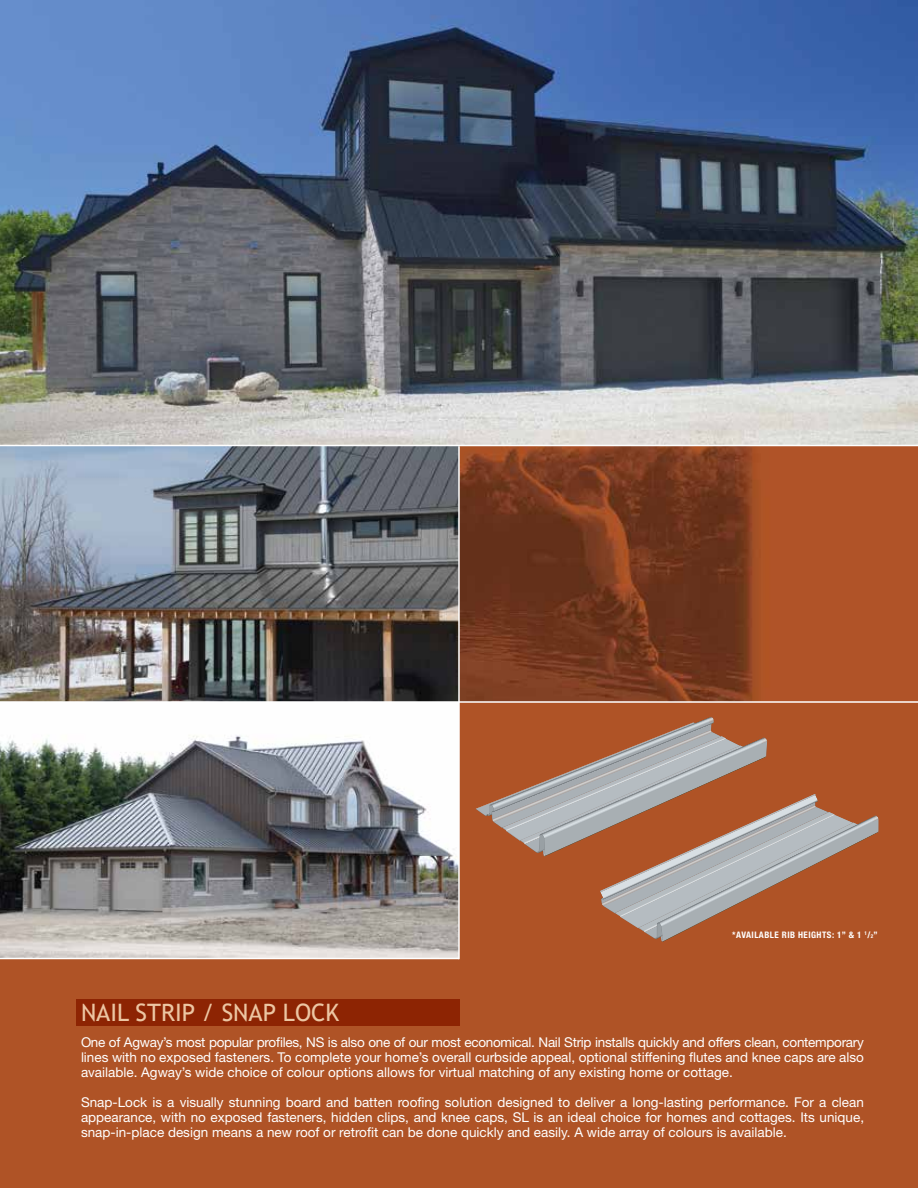
<style>
.page{position:relative;width:918px;height:1188px;background:#af5326}
.page>*{position:absolute;margin:0;border:0;box-sizing:border-box;transform-origin:0 0}
.t1{font:24px "Trebuchet MS";color:#ecc6a3}
.t2{font:13.5px/15px "Helvetica Neue LT Std";color:#fff;text-align:justify}
.t3{font:700 condensed 9px "Helvetica Neue LT Std";letter-spacing:.05em;color:#fff}
.s1{font-size:5.25px}
</style>
<div class="page">
<div style="left:77px;top:999px;width:383px;height:27px;background:#8d2403"></div>
<img style="left:0;top:0;width:918px;height:445px">
<img style="left:0;top:446px;width:458px;height:512px">
<hr style="left:0;top:958px;width:459px;height:1px;background:#fff">
<img style="left:460px;top:446px;width:458px;height:255px">
<hr style="left:458px;top:446px;width:2px;height:513px;background:#fff">
<hr style="left:0;top:701px;width:918px;height:2px;background:#fff">
<hr style="left:0;top:445px;width:918px;height:1px;background:#fff">
<svg style="left:476px;top:717px;width:403px;height:225px"></svg>
<h1 class="t1" style="left:81px;top:998px;width:260px">NAIL STRIP / SNAP LOCK</h1>
<p class="t3" style="left:732px;top:929px;width:147px">*AVAILABLE RIB HEIGHTS: 1” &amp; 1 <sup>1</sup>/<span class="s1">2</span>”</p>
<p class="t2" style="left:81px;top:1035px;width:785px">One of Agway’s most popular profiles, NS is also one of our most economical. Nail Strip installs quickly and offers clean, contemporary lines with no exposed fasteners. To complete your home’s overall curbside appeal, optional stiffening flutes and knee caps are also available. Agway’s wide choice of colour options allows for virtual matching of any existing home or cottage.</p>
<p class="t2" style="left:81px;top:1095px;width:785px">Snap-Lock is a visually stunning board and batten roofing solution designed to deliver a long-lasting performance. For a clean appearance, with no exposed fasteners, hidden clips, and knee caps, SL is an ideal choice for homes and cottages. Its unique, snap-in-place design means a new roof or retrofit can be done quickly and easily. A wide array of colours is available.</p>
</div>
